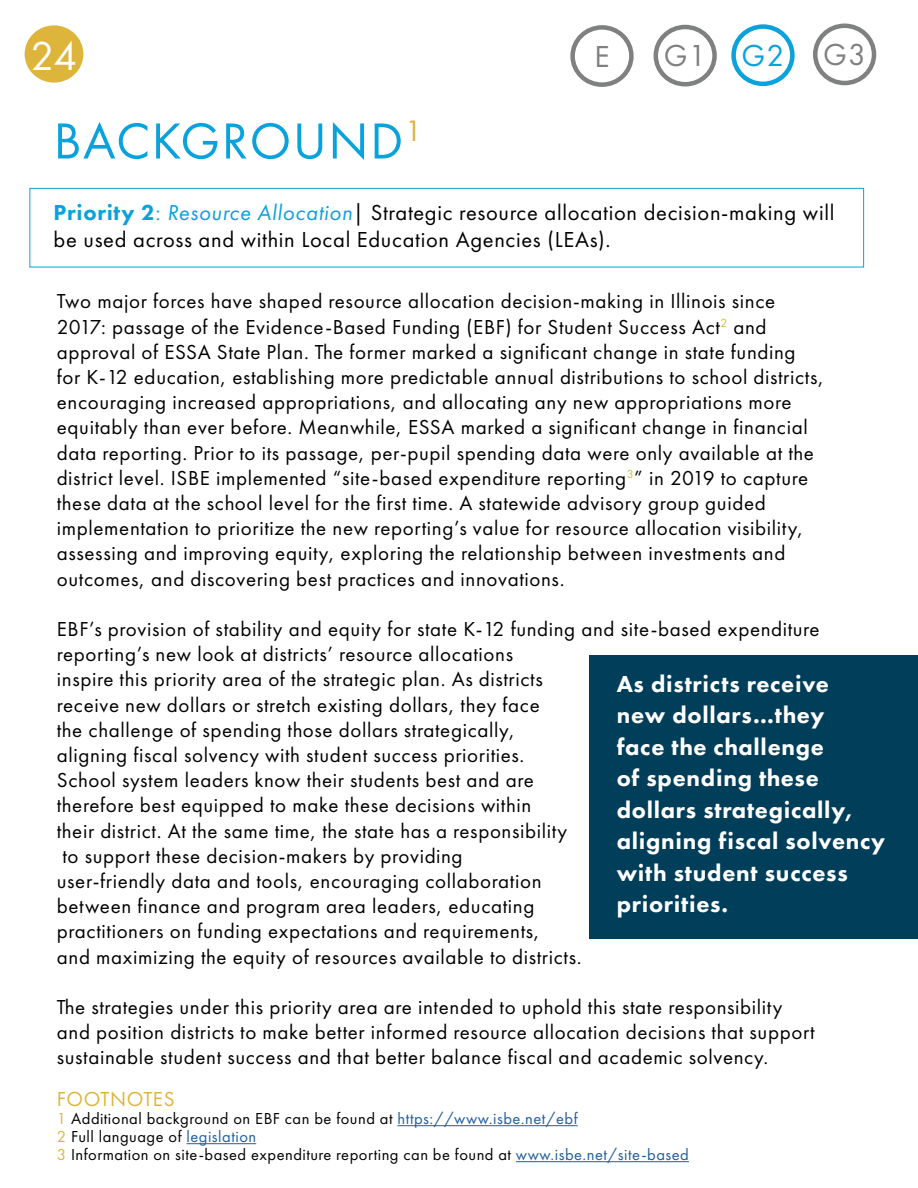
<style>
.page{position:relative;width:918px;height:1188px;background:#fff}
.page>*{position:absolute;margin:0;border:0;box-sizing:border-box;transform-origin:0 0}
.t1{font:52.5px "Futura PT";letter-spacing:.03em;color:#09a2dd}
.t2{font:42px "Futura PT";color:#fff}
.t3{font:31.5px "Futura PT";color:#7f8080}
.t4{font:800 24px/31.5px "Futura PT";letter-spacing:.03em;color:#fff}
.t5{font:22.5px/27px "Futura PT";letter-spacing:.03em;color:#000}
.t6{font:21px/25.2px "Futura PT";letter-spacing:.03em;color:#000}
.t7{font:21px "Futura PT";letter-spacing:.03em;color:#ddb53b}
.t8{font:16.5px/18px "Futura PT";letter-spacing:.03em;color:#000}
.s1{color:#09a2dd}
.s2{font-weight:800;color:#09a2dd}
.s3{font-style:italic;color:#09a2dd}
.s4{color:#ddb53b}
.s5{color:#215e9e}
</style>
<div class="page">
<div style="left:25px;top:25px;width:58px;height:58px;background:#ddb53b;border-radius:50%"></div>
<div style="left:29px;top:188px;width:835px;height:79px;border:1px solid #09a2dd"></div>
<hr style="left:397px;top:1125px;width:181px;height:1px;background:#215e9e">
<hr style="left:187px;top:1143px;width:69px;height:1px;background:#215e9e">
<hr style="left:516px;top:1161px;width:173px;height:1px;background:#215e9e">
<div style="left:654px;top:25px;width:63px;height:61px;border:4px solid #7f8080;border-radius:50%"></div>
<div style="left:731px;top:24px;width:64px;height:62px;border:4px solid #09a2dd;border-radius:50%"></div>
<div style="left:813px;top:24px;width:63px;height:61px;border:4px solid #7f8080;border-radius:50%"></div>
<div style="left:570px;top:25px;width:64px;height:62px;border:4px solid #7f8080;border-radius:50%"></div>
<div style="left:590px;top:655px;width:328px;height:283px;background:#003e5a"></div>
<h2 class="t2" style="left:31px;top:31px;width:48px">24</h2>
<h3 class="t3" style="left:594px;top:38px;width:17px">E</h3>
<h3 class="t3" style="left:664px;top:37px;width:204px">G1 <span class="s1">G2</span> G3</h3>
<h1 class="t1" style="left:54px;top:110px;width:370px">BACKGROUND<sup>1</sup></h1>
<p class="t5" style="left:54px;top:198px;width:782px"><span class="s2">Priority 2</span><span class="s1">:</span> <span class="s3">Resource Allocation</span>| Strategic resource allocation decision-making will be used across and within Local Education Agencies (LEAs).</p>
<p class="t6" style="left:57px;top:289px;width:768px">Two major forces have shaped resource allocation decision-making in Illinois since 2017: passage of the Evidence-Based Funding (EBF) for Student Success Act<sup>2</sup> and approval of ESSA State Plan. The former marked a significant change in state funding for K-12 education, establishing more predictable annual distributions to school districts, encouraging increased appropriations, and allocating any new appropriations more equitably than ever before. Meanwhile, ESSA marked a significant change in financial data reporting. Prior to its passage, per-pupil spending data were only available at the district level. ISBE implemented “site-based expenditure reporting<sup>3</sup>” in 2019 to capture these data at the school level for the first time. A statewide advisory group guided implementation to prioritize the new reporting’s value for resource allocation visibility, assessing and improving equity, exploring the relationship between investments and outcomes, and discovering best practices and innovations.</p>
<p class="t6" style="left:57px;top:616px;width:764px">EBF’s provision of stability and equity for state K-12 funding and site-based expenditure reporting’s new look at districts’ resource allocations<br>inspire this priority area of the strategic plan. As districts<br>receive new dollars or stretch existing dollars, they face<br>the challenge of spending those dollars strategically,<br>aligning fiscal solvency with student success priorities.<br>School system leaders know their students best and are<br>therefore best equipped to make these decisions within<br>their district. At the same time, the state has a responsibility<br>to support these decision-makers by providing<br>user-friendly data and tools, encouraging collaboration<br>between finance and program area leaders, educating<br>practitioners on funding expectations and requirements,<br>and maximizing the equity of resources available to districts.</p>
<p class="t6" style="left:57px;top:994px;width:759px">The strategies under this priority area are intended to uphold this state responsibility and position districts to make better informed resource allocation decisions that support sustainable student success and that better balance fiscal and academic solvency.</p>
<p class="t7" style="left:57px;top:1087px;width:119px">FOOTNOTES</p>
<p class="t8" style="left:57px;top:1109px;width:634px"><span class="s4">1</span> Additional background on EBF can be found at <span class="s5">https://www.isbe.net/ebf<br></span><span class="s4">2</span> Full language of <span class="s5">legislation<br></span><span class="s4">3</span> Information on site-based expenditure reporting can be found at <span class="s5">www.isbe.net/site-based</span></p>
<p class="t4" style="left:617px;top:668px;width:270px">As districts receive<br>new dollars…they<br>face the challenge<br>of spending these dollars strategically, aligning fiscal solvency with student success priorities.</p>
</div>
